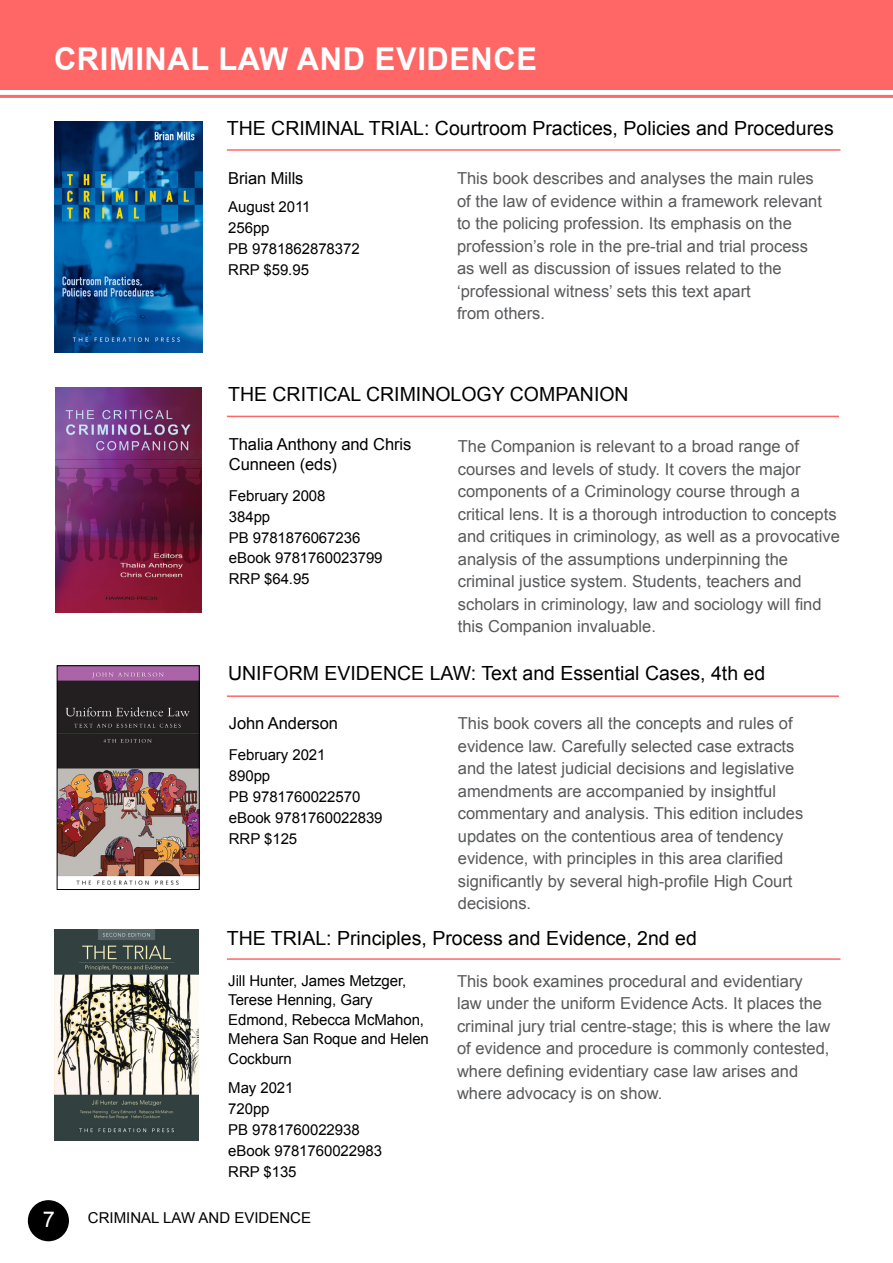
<style>
.page{position:relative;width:893px;height:1263px;background:#fff}
.page>*{position:absolute;margin:0;border:0;box-sizing:border-box;transform-origin:0 0}
.t1{font:700 31.5px "Arial";letter-spacing:.02em;color:#fff}
.t2{font:21.75px "Arial";color:#fff}
.t3{font:19.5px "Arial";color:#000}
.t4{font:16.5px/22.5px "Arial";color:#58595b}
.t5{font:16.5px/19.8px "Arial";letter-spacing:-.005em;color:#000}
.t6{font:15px/20.9px "Arial";letter-spacing:-.005em;color:#000}
</style>
<div class="page">
<hr style="left:0;top:95px;width:893px;height:3px;background:#f66">
<div style="left:0;top:0;width:893px;height:89px;background:#f66"></div>
<hr style="left:227px;top:149px;width:613px;height:2px;background:#f66">
<hr style="left:227px;top:416px;width:612px;height:1px;background:#f66">
<img style="left:55px;top:388px;width:146px;height:224px">
<div style="left:28px;top:1200px;width:41px;height:41px;background:#000;border-radius:50%"></div>
<img style="left:54px;top:121px;width:148px;height:231px">
<hr style="left:227px;top:695px;width:612px;height:2px;background:#f66">
<img style="left:59px;top:667px;width:139px;height:218px">
<div style="left:57px;top:665px;width:143px;height:225px;border:1px solid #000"></div>
<hr style="left:227px;top:958px;width:613px;height:2px;background:#f66">
<img style="left:54px;top:929px;width:144px;height:211px">
<h1 class="t1" style="left:54px;top:38px;width:485px">CRIMINAL LAW AND EVIDENCE</h1>
<p class="t3" style="left:227px;top:115px;width:608px">THE CRIMINAL TRIAL: Courtroom Practices, Policies and Procedures</p>
<p class="t4" style="left:457px;top:167px;width:366px">This book describes and analyses the main rules of the law of evidence within a framework relevant to the policing profession. Its emphasis on the profession’s role in the pre-trial and trial process as well as discussion of issues related to the ‘professional witness’ sets this text apart<br>from others.</p>
<p class="t5" style="left:228px;top:169px;width:77px">Brian Mills</p>
<p class="t6" style="left:228px;top:197px;width:133px">August 2011<br>256pp<br>PB 9781862878372<br>RRP $59.95</p>
<p class="t3" style="left:228px;top:381px;width:402px">THE CRITICAL CRIMINOLOGY COMPANION</p>
<p class="t4" style="left:458px;top:435px;width:384px">The Companion is relevant to a broad range of courses and levels of study. It covers the major components of a Criminology course through a critical lens. It is a thorough introduction to concepts and critiques in criminology, as well as a provocative analysis of the assumptions underpinning the criminal justice system. Students, teachers and scholars in criminology, law and sociology will find this Companion invaluable.</p>
<p class="t5" style="left:229px;top:435px;width:184px">Thalia Anthony and Chris<br>Cunneen (eds)</p>
<p class="t6" style="left:229px;top:485px;width:155px">February 2008<br>384pp<br>PB 9781876067236 eBook 9781760023799<br>RRP $64.95</p>
<p class="t3" style="left:228px;top:661px;width:539px">UNIFORM EVIDENCE LAW: Text and Essential Cases, 4th ed</p>
<p class="t4" style="left:458px;top:712px;width:347px">This book covers all the concepts and rules of evidence law. Carefully selected case extracts and the latest judicial decisions and legislative amendments are accompanied by insightful commentary and analysis. This edition includes updates on the contentious area of tendency evidence, with principles in this area clarified significantly by several high-profile High Court decisions.</p>
<p class="t3" style="left:227px;top:925px;width:472px">THE TRIAL: Principles, Process and Evidence, 2nd ed</p>
<p class="t4" style="left:457px;top:970px;width:375px">This book examines procedural and evidentiary law under the uniform Evidence Acts. It places the criminal jury trial centre-stage; this is where the law of evidence and procedure is commonly contested, where defining evidentiary case law arises and where advocacy is on show.</p>
<p class="t5" style="left:229px;top:713px;width:111px">John Anderson</p>
<p class="t6" style="left:229px;top:744px;width:155px">February 2021<br>890pp<br>PB 9781760022570 eBook 9781760022839<br>RRP $125</p>
<p class="t6" style="left:228px;top:971px;width:202px;line-height:19.5px">Jill Hunter, James Metzger,<br>Terese Henning, Gary<br>Edmond, Rebecca McMahon,<br>Mehera San Roque and Helen<br>Cockburn</p>
<p class="t6" style="left:228px;top:1078px;width:155px">May 2021<br>720pp<br>PB 9781760022938 eBook 9781760022983<br>RRP $135</p>
<h2 class="t2" style="left:43px;top:1205px;width:14px">7</h2>
<p class="t6" style="left:88px;top:1207px;width:225px">CRIMINAL LAW AND EVIDENCE</p>
</div>
